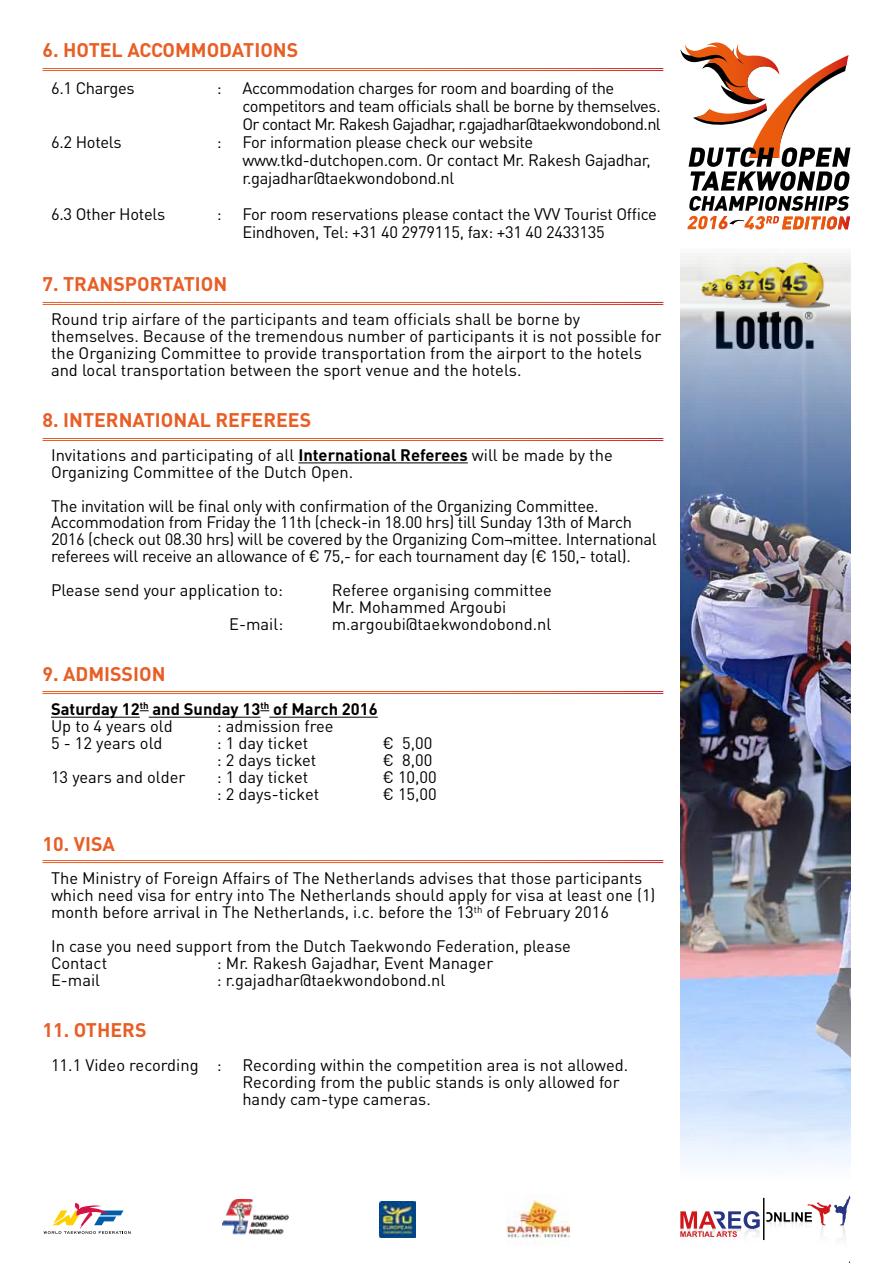
<style>
.page{position:relative;width:893px;height:1263px;background:#fff}
.page>*{position:absolute;margin:0;border:0;box-sizing:border-box;transform-origin:0 0}
.t1{font:700 19.5px "DIN Pro";color:#e85e25}
.t2{font:16.5px/17px "DIN Pro";color:#000}
.t3{font:16.5px/18px "DIN Pro";letter-spacing:-.025em;color:#000}
.t4{font:700 16.5px/17px "DIN Pro";color:#000}
.s1{font-weight:700}
.s2{font-weight:400}
</style>
<div class="page">
<svg style="left:680px;top:43px;width:170px;height:186px"></svg>
<svg style="left:766px;top:1195px;width:84px;height:42px"></svg>
<hr style="left:763px;top:1198px;width:1px;height:42px;background:#000">
<svg style="left:680px;top:1211px;width:80px;height:26px"></svg>
<img style="left:507px;top:1194px;width:63px;height:51px">
<svg style="left:44px;top:1203px;width:87px;height:31px"></svg>
<img style="left:222px;top:1199px;width:66px;height:36px">
<img style="left:380px;top:1201px;width:35px;height:36px">
<hr style="left:298px;top:462px;width:170px;height:1px;background:#000">
<hr style="left:51px;top:717px;width:89px;height:1px;background:#000">
<hr style="left:149px;top:717px;width:111px;height:1px;background:#000">
<hr style="left:269px;top:717px;width:109px;height:1px;background:#000">
<img style="left:680px;top:256px;width:170px;height:910px">
<p class="t1" style="left:43px;top:37px;width:257px">6. HOTEL ACCOMMODATIONS</p>
<p class="t2" style="left:51px;top:79px;width:85px">6.1 Charges</p>
<p class="t3" style="left:242px;top:79px;width:420px;text-indent:-26px">: Accommodation charges for room and boarding of the competitors and team officials shall be borne by themselves.<br>Or contact Mr. Rakesh Gajadhar, r.gajadhar@taekwondobond.nl</p>
<p class="t2" style="left:51px;top:133px;width:72px">6.2 Hotels</p>
<p class="t2" style="left:242px;top:133px;width:410px;line-height:18px;text-indent:-26px">: For information please check our website www.tkd-dutchopen.com. Or contact Mr. Rakesh Gajadhar, r.gajadhar@taekwondobond.nl</p>
<p class="t2" style="left:51px;top:205px;width:116px">6.3 Other Hotels</p>
<p class="t2" style="left:242px;top:205px;width:416px;line-height:18px;text-indent:-26px">: For room reservations please contact the VVV Tourist Office<br>Eindhoven, Tel: +31 40 2979115, fax: +31 40 2433135</p>
<p class="t1" style="left:43px;top:271px;width:186px">7. TRANSPORTATION</p>
<p class="t2" style="left:51px;top:310px;width:612px">Round trip airfare of the participants and team officials shall be borne by themselves. Because of the tremendous number of participants it is not possible for the Organizing Committee to provide transportation from the airport to the hotels and local transportation between the sport venue and the hotels.</p>
<p class="t1" style="left:43px;top:406px;width:270px">8. INTERNATIONAL REFEREES</p>
<p class="t2" style="left:51px;top:446px;width:563px">Invitations and participating of all <span class="s1">International Referees</span> will be made by the<br>Organizing Committee of the Dutch Open.</p>
<p class="t2" style="left:51px;top:496px;width:607px">The invitation will be final only with confirmation of the Organizing Committee.<br>Accommodation from Friday the 11th (check-in 18.00 hrs) till Sunday 13th of March 2016 (check out 08.30 hrs) will be covered by the Organizing Com¬mittee. International referees will receive an allowance of € 75,- for each tournament day (€ 150,- total).</p>
<p class="t2" style="left:51px;top:581px;width:234px">Please send your application to:</p>
<p class="t2" style="left:332px;top:581px;width:222px">Referee organising committee<br>Mr. Mohammed Argoubi</p>
<p class="t2" style="left:229px;top:615px;width:56px">E-mail:</p>
<p class="t2" style="left:332px;top:615px;width:221px">m.argoubi@taekwondobond.nl</p>
<p class="t1" style="left:43px;top:661px;width:125px">9. ADMISSION</p>
<p class="t4" style="left:51px;top:700px;width:328px">Saturday 12<sup>th</sup> and Sunday 13<sup>th</sup> of March 2016<br><span class="s2">Up to 4 years old</span></p>
<p class="t2" style="left:217px;top:717px;width:118px">: admission free</p>
<p class="t2" style="left:51px;top:734px;width:113px">5 - 12 years old</p>
<p class="t2" style="left:217px;top:734px;width:93px">: 1 day ticket</p>
<p class="t2" style="left:383px;top:734px;width:51px">€ 5,00</p>
<p class="t2" style="left:217px;top:751px;width:101px">: 2 days ticket</p>
<p class="t2" style="left:383px;top:751px;width:51px">€ 8,00</p>
<p class="t2" style="left:51px;top:768px;width:136px">13 years and older</p>
<p class="t2" style="left:217px;top:768px;width:93px">: 1 day ticket</p>
<p class="t2" style="left:383px;top:768px;width:56px">€ 10,00</p>
<p class="t2" style="left:217px;top:784px;width:104px">: 2 days-ticket</p>
<p class="t2" style="left:383px;top:784px;width:56px">€ 15,00</p>
<p class="t1" style="left:43px;top:830px;width:74px">10. VISA</p>
<p class="t2" style="left:51px;top:869px;width:606px">The Ministry of Foreign Affairs of The Netherlands advises that those participants which need visa for entry into The Netherlands should apply for visa at least one (1) month before arrival in The Netherlands, i.c. before the 13<sup>th</sup> of February 2016</p>
<p class="t2" style="left:51px;top:937px;width:521px">In case you need support from the Dutch Taekwondo Federation, please<br>Contact</p>
<p class="t2" style="left:217px;top:954px;width:278px">: Mr. Rakesh Gajadhar, Event Manager</p>
<p class="t2" style="left:51px;top:971px;width:51px">E-mail</p>
<p class="t2" style="left:217px;top:971px;width:230px">: r.gajadhar@taekwondobond.nl</p>
<p class="t1" style="left:43px;top:1017px;width:105px">11. OTHERS</p>
<p class="t2" style="left:242px;top:1056px;width:387px;text-indent:-191px">11.1 Video recording : Recording within the competition area is not allowed.<br>Recording from the public stands is only allowed for handy cam-type cameras.</p>
</div>
